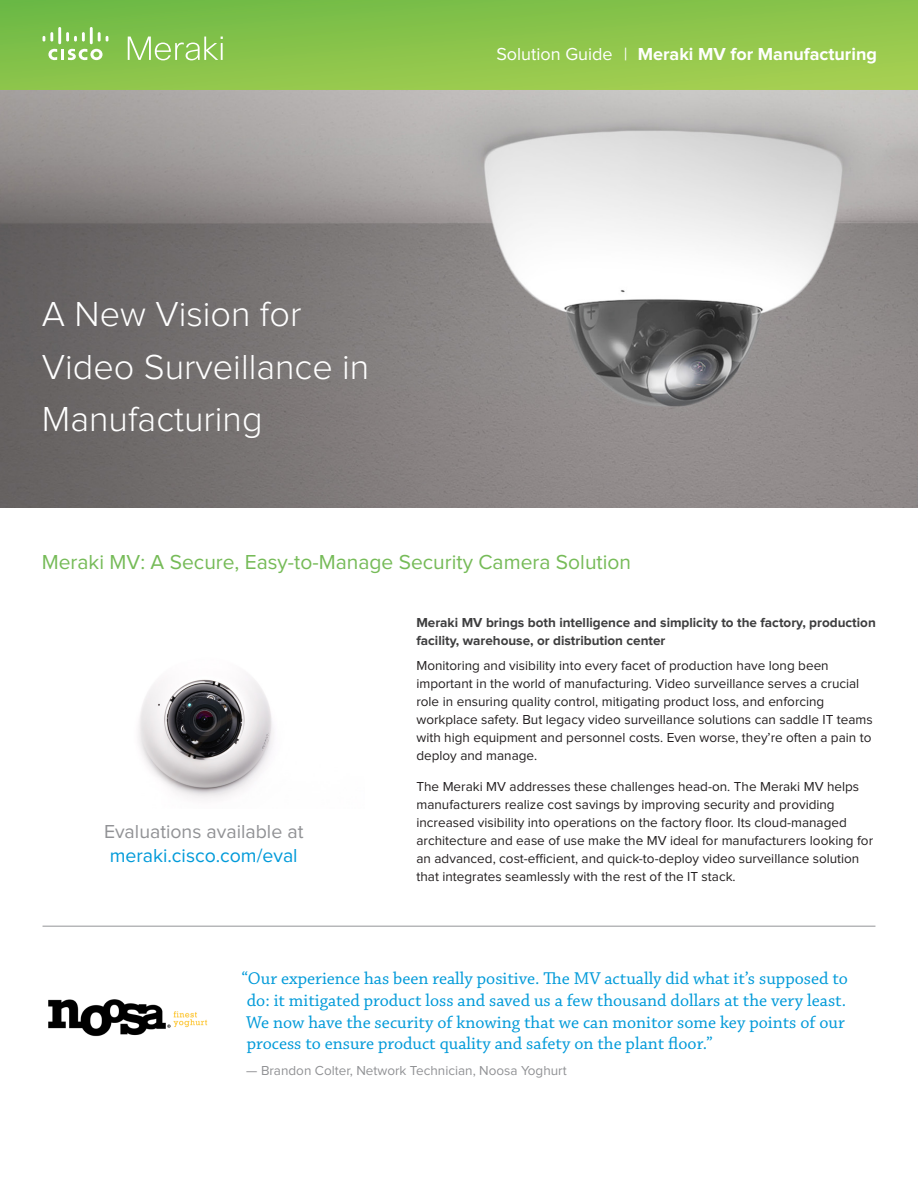
<style>
.page{position:relative;width:918px;height:1188px;background:#fff}
.page>*{position:absolute;margin:0;border:0;box-sizing:border-box;transform-origin:0 0}
.t1{font:300 36px/52.5px "Proxima Nova";color:#fff}
.t2{font:21px "Proxima Nova";color:#76bb58}
.t3{font:19.5px/23.4px "Proxima Nova";color:#919295}
.t4{font:18px/21.6px "Chaparral Pro";color:#009ad9}
.t5{font:700 18px "Proxima Nova";color:#fff}
.t6{font:13.5px/18px "Proxima Nova";color:#231f20}
.t7{font:700 13.5px/18px "Proxima Nova";color:#3e3e3f}
.t8{font:13.5px "Proxima Nova";color:#919295}
.s1{font-weight:400}
.s2{color:#009ad9}
</style>
<div class="page">
<svg style="left:0;top:0;width:918px;height:90px;background:#8bc44b"></svg>
<svg style="left:48px;top:49px;width:55px;height:11px"></svg>
<svg style="left:43px;top:32px;width:10px;height:10px"></svg>
<hr style="left:58px;top:27px;width:3px;height:17px;background:#fff">
<svg style="left:66px;top:32px;width:19px;height:10px"></svg>
<hr style="left:90px;top:27px;width:3px;height:17px;background:#fff">
<svg style="left:98px;top:32px;width:10px;height:10px"></svg>
<svg style="left:128px;top:37px;width:95px;height:23px;background:#9fcf73"></svg>
<img style="left:0;top:90px;width:918px;height:418px">
<img style="left:138px;top:677px;width:136px;height:122px">
<hr style="left:43px;top:926px;width:832px;height:1px;background:#939598">
<img style="left:48px;top:999px;width:160px;height:38px">
<p class="t1" style="left:42px;top:289px;width:329px">A New Vision for<br>Video Surveillance in<br>Manufacturing</p>
<p class="t5" style="left:496px;top:44px;width:382px"><span class="s1">Solution Guide |</span> Meraki MV for Manufacturing</p>
<p class="t2" style="left:42px;top:551px;width:591px">Meraki MV: A Secure, Easy-to-Manage Security Camera Solution</p>
<p class="t3" style="left:104px;top:821px;width:201px">Evaluations available at <span class="s2">meraki.cisco.com/eval</span></p>
<p class="t7" style="left:416px;top:613px;width:461px">Meraki MV brings both intelligence and simplicity to the factory, production facility, warehouse, or distribution center</p>
<p class="t6" style="left:416px;top:657px;width:458px">Monitoring and visibility into every facet of production have long been important in the world of manufacturing. Video surveillance serves a crucial role in ensuring quality control, mitigating product loss, and enforcing workplace safety. But legacy video surveillance solutions can saddle IT teams with high equipment and personnel costs. Even worse, they’re often a pain to deploy and manage.</p>
<p class="t6" style="left:416px;top:778px;width:458px">The Meraki MV addresses these challenges head-on. The Meraki MV helps manufacturers realize cost savings by improving security and providing increased visibility into operations on the factory floor. Its cloud-managed architecture and ease of use make the MV ideal for manufacturers looking for an advanced, cost-efficient, and quick-to-deploy video surveillance solution that integrates seamlessly with the rest of the IT stack.</p>
<p class="t4" style="left:241px;top:969px;width:608px">“Our experience has been really positive. The MV actually did what it’s supposed to do: it mitigated product loss and saved us a few thousand dollars at the very least.<br>We now have the security of knowing that we can monitor some key points of our process to ensure product quality and safety on the plant floor.”</p>
<p class="t8" style="left:246px;top:1063px;width:322px">— Brandon Colter, Network Technician, Noosa Yoghurt</p>
</div>
